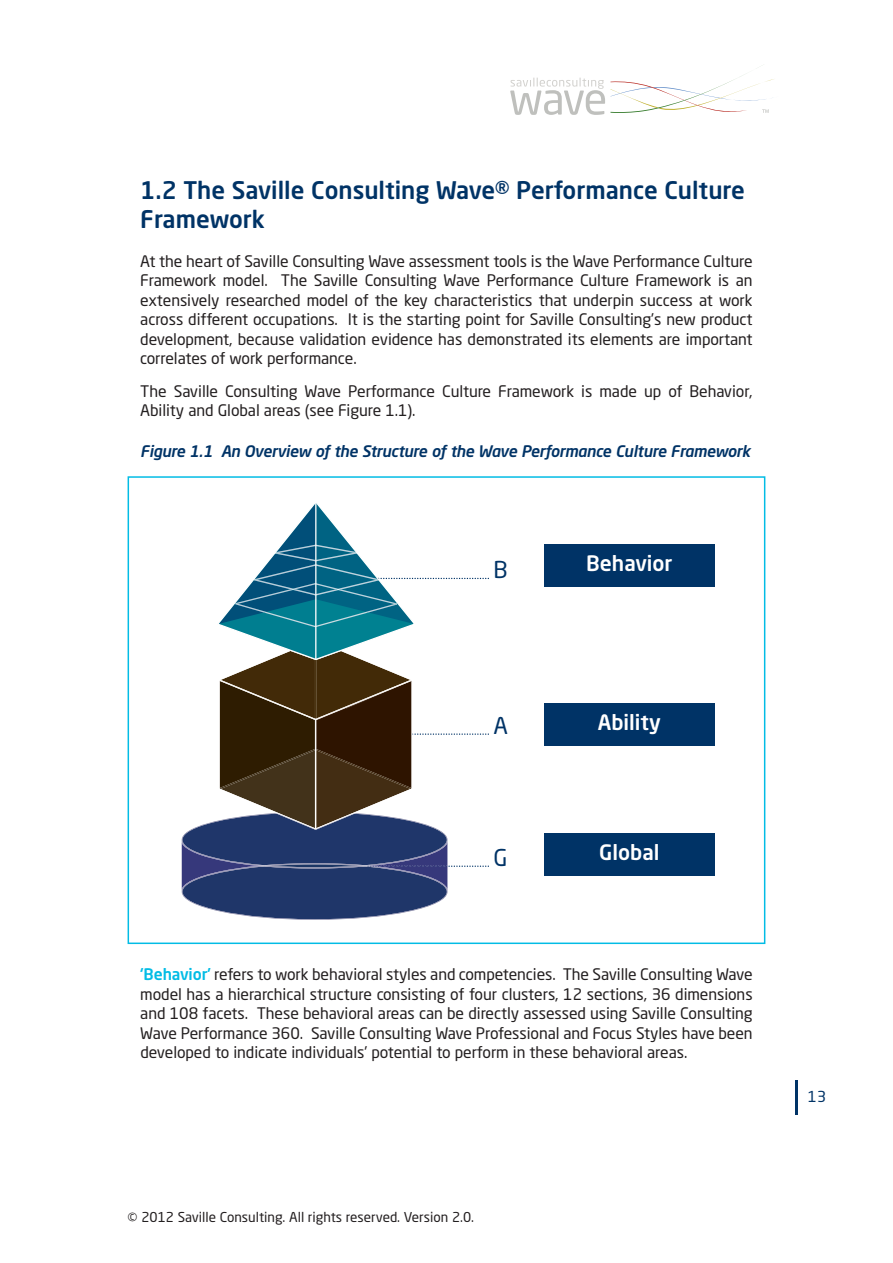
<style>
.page{position:relative;width:893px;height:1263px;background:#fff}
.page>*{position:absolute;margin:0;border:0;box-sizing:border-box;transform-origin:0 0}
.t1{font:500 24px/28.5px "Neo Sans Pro";color:#036}
.t2{font:22.95px "Neo Sans Pro";color:#036}
.t3{font:500 21px "Neo Sans Pro";color:#fff}
.t4{font:15.75px/19.5px "Neo Sans Pro";letter-spacing:-.005em;color:#231f20;text-align:justify}
.t5{font:italic 500 15.75px "Neo Sans Pro";letter-spacing:-.02em;color:#036}
.t6{font:15px "Neo Sans Pro";color:#036}
.t7{font:13.5px "Neo Sans Pro";color:#231f20}
.s1{font-weight:500;color:#02bce5}
</style>
<div class="page">
<hr style="left:795px;top:1080px;width:3px;height:34px;background:#036">
<svg style="left:510px;top:73px;width:264px;height:42px"></svg>
<svg style="left:181px;top:503px;width:308px;height:417px"></svg>
<hr style="left:315px;top:501px;width:1px;height:159px;background:#fff">
<div style="left:128px;top:476px;width:637px;height:468px;border:2px solid #02bce5"></div>
<div style="left:544px;top:544px;width:170px;height:43px;background:#036"></div>
<div style="left:544px;top:703px;width:170px;height:43px;background:#036"></div>
<div style="left:544px;top:833px;width:170px;height:43px;background:#036"></div>
<h1 class="t1" style="left:140px;top:178px;width:606px">1.2 The Saville Consulting Wave® Performance Culture<br>Framework</h1>
<p class="t4" style="left:140px;top:253px;width:614px">At the heart of Saville Consulting Wave assessment tools is the Wave Performance Culture Framework model. The Saville Consulting Wave Performance Culture Framework is an extensively researched model of the key characteristics that underpin success at work across different occupations. It is the starting point for Saville Consulting’s new product development, because validation evidence has demonstrated its elements are important correlates of work performance.</p>
<p class="t4" style="left:140px;top:382px;width:614px">The Saville Consulting Wave Performance Culture Framework is made up of Behavior,<br>Ability and Global areas (see Figure 1.1).</p>
<p class="t5" style="left:140px;top:445px;width:612px">Figure 1.1 An Overview of the Structure of the Wave Performance Culture Framework</p>
<h2 class="t2" style="left:493px;top:561px;width:16px">B</h2>
<h2 class="t2" style="left:493px;top:717px;width:16px">A</h2>
<h2 class="t2" style="left:493px;top:849px;width:16px">G</h2>
<h3 class="t3" style="left:586px;top:555px;width:88px">Behavior</h3>
<h3 class="t3" style="left:598px;top:714px;width:64px">Ability</h3>
<h3 class="t3" style="left:599px;top:844px;width:62px">Global</h3>
<p class="t4" style="left:140px;top:966px;width:614px"><span class="s1">‘Behavior’</span> refers to work behavioral styles and competencies. The Saville Consulting Wave model has a hierarchical structure consisting of four clusters, 12 sections, 36 dimensions and 108 facets. These behavioral areas can be directly assessed using Saville Consulting Wave Performance 360. Saville Consulting Wave Professional and Focus Styles have been developed to indicate individuals’ potential to perform in these behavioral areas.</p>
<p class="t7" style="left:128px;top:1212px;width:348px">© 2012 Saville Consulting. All rights reserved. Version 2.0.</p>
<p class="t6" style="left:808px;top:1091px;width:20px">13</p>
</div>
